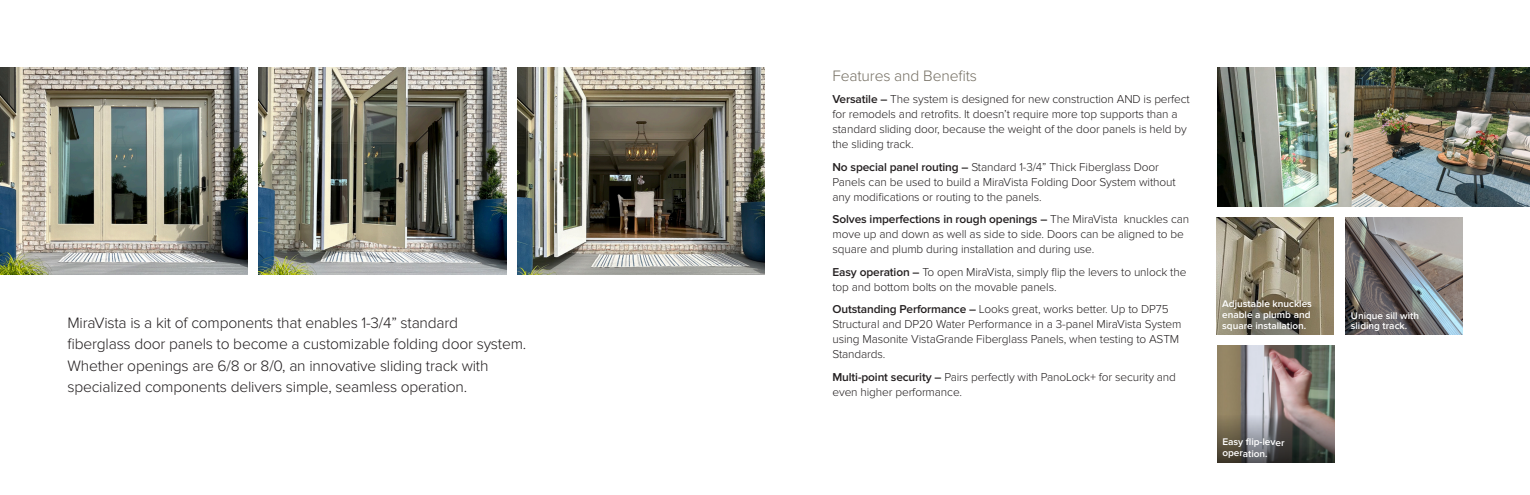
<style>
.page{position:relative;width:1530px;height:495px;background:#fff}
.page>*{position:absolute;margin:0;border:0;box-sizing:border-box;transform-origin:0 0}
.t1{font:300 15.62px "Proxima Nova";letter-spacing:-.015em;color:#231f20}
.t2{font:300 15.62px "Proxima Nova";letter-spacing:-.01em;color:#756f63}
.t3{font:300 11.88px/15px "Proxima Nova";letter-spacing:-.01em;color:#231f20}
.t4{font:600 10px/11.2px "Proxima Nova";color:#fff}
.s1{font-weight:600}
</style>
<div class="page">
<img style="left:1217px;top:345px;width:117px;height:69px">
<svg style="left:1217px;top:414px;width:117px;height:48px;background:#66625e"></svg>
<img style="left:0;top:68px;width:248px;height:207px">
<img style="left:259px;top:68px;width:247px;height:207px">
<img style="left:518px;top:68px;width:247px;height:207px">
<img style="left:1217px;top:218px;width:117px;height:117px">
<img style="left:1346px;top:218px;width:116px;height:117px">
<img style="left:1217px;top:68px;width:313px;height:138px">
<p class="t1" style="left:68px;top:314px;width:392px">MiraVista is a kit of components that enables 1-3/4” standard</p>
<p class="t1" style="left:68px;top:335px;width:460px">fiberglass door panels to become a customizable folding door system.</p>
<p class="t1" style="left:68px;top:357px;width:422px">Whether openings are 6/8 or 8/0, an innovative sliding track with</p>
<p class="t1" style="left:68px;top:378px;width:401px">specialized components delivers simple, seamless operation.</p>
<p class="t2" style="left:832px;top:66px;width:146px">Features and Benefits</p>
<p class="t3" style="left:832px;top:92px;width:359px"><span class="s1">Versatile –</span> The system is designed for new construction AND is perfect</p>
<p class="t3" style="left:832px;top:107px;width:347px">for remodels and retrofits. It doesn’t require more top supports than a</p>
<p class="t3" style="left:832px;top:122px;width:356px">standard sliding door, because the weight of the door panels is held by</p>
<p class="t3" style="left:832px;top:137px;width:83px">the sliding track.</p>
<p class="t3" style="left:832px;top:159px;width:328px"><span class="s1">No special panel routing –</span> Standard 1-3/4” Thick Fiberglass Door</p>
<p class="t3" style="left:832px;top:174px;width:345px">Panels can be used to build a MiraVista Folding Door System without</p>
<p class="t3" style="left:832px;top:189px;width:211px">any modifications or routing to the panels.</p>
<p class="t3" style="left:832px;top:212px;width:358px"><span class="s1">Solves imperfections in rough openings –</span> The MiraVista knuckles can move up and down as well as side to side. Doors can be aligned to be square and plumb during installation and during use.</p>
<p class="t3" style="left:832px;top:264px;width:355px"><span class="s1">Easy operation –</span> To open MiraVista, simply flip the levers to unlock the</p>
<p class="t3" style="left:832px;top:279px;width:226px">top and bottom bolts on the movable panels.</p>
<p class="t3" style="left:832px;top:302px;width:338px"><span class="s1">Outstanding Performance –</span> Looks great, works better. Up to DP75</p>
<p class="t3" style="left:832px;top:317px;width:351px">Structural and DP20 Water Performance in a 3-panel MiraVista System using Masonite VistaGrande Fiberglass Panels, when testing to ASTM<br>Standards.</p>
<p class="t3" style="left:832px;top:369px;width:345px"><span class="s1">Multi-point security –</span> Pairs perfectly with PanoLock+ for security and</p>
<p class="t3" style="left:832px;top:384px;width:131px">even higher performance.</p>
<p class="t4" style="left:1222px;top:298px;width:91px">Adjustable knuckles enable a plumb and square installation.</p>
<p class="t4" style="left:1222px;top:437px;width:64px">Easy flip-lever</p>
<p class="t4" style="left:1222px;top:448px;width:47px">operation.</p>
<p class="t4" style="left:1351px;top:310px;width:70px">Unique sill with</p>
<p class="t4" style="left:1351px;top:320px;width:58px">sliding track.</p>
</div>
